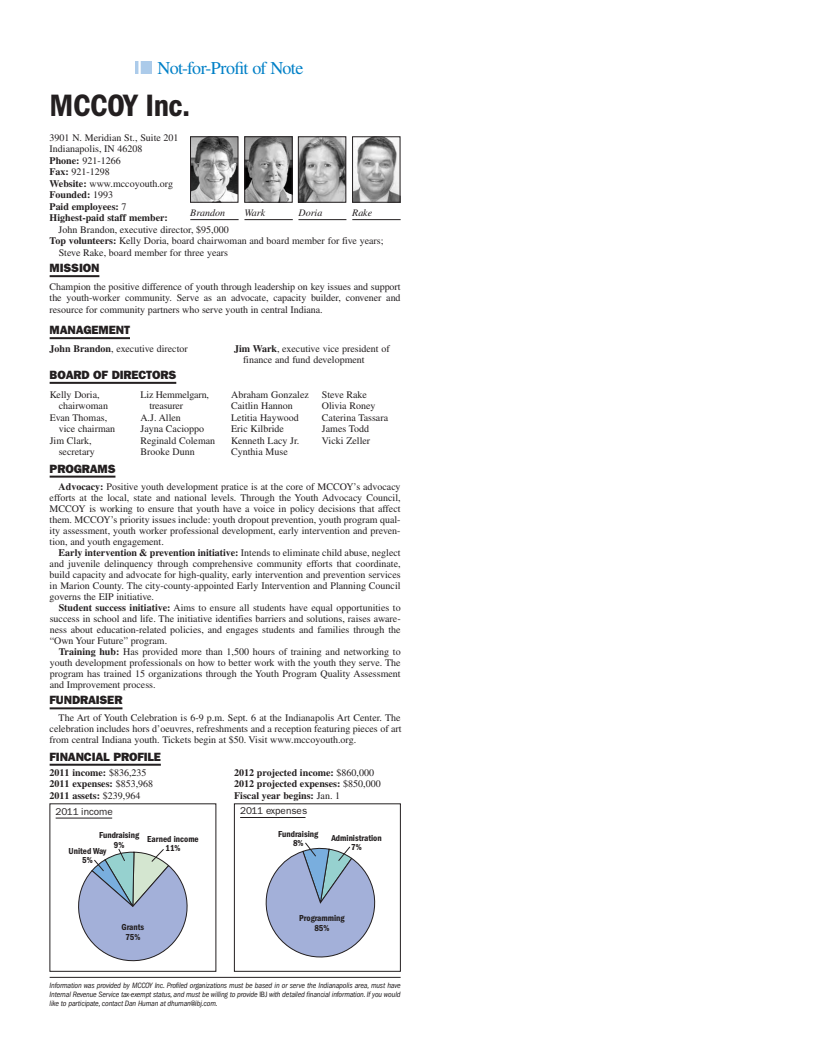
<style>
.page{position:relative;width:819px;height:1044px;background:#fff}
.page>*{position:absolute;margin:0;border:0;box-sizing:border-box;transform-origin:0 0}
.t1{font:600 condensed 32px "Franklin Gothic";letter-spacing:-.015em;color:#231f20}
.t2{font:18px "Times";letter-spacing:-.03em;color:#0080c7}
.t3{font:800 12px "Franklin Gothic";letter-spacing:-.01em;color:#231f20}
.t4{font:10px/11.5px "Times";color:#231f20;text-align:justify}
.t5{font:700 10px/11.5px "Times";color:#231f20}
.t6{font:10px "Franklin Gothic";color:#231f20}
.t7{font:italic 10px "Times";color:#231f20}
.t8{font:600 condensed 9px/9.5px "Franklin Gothic";color:#231f20;text-align:center}
.t9{font:italic condensed 8px/9px "Franklin Gothic";letter-spacing:-.02em;color:#231f20;text-align:justify}
.s1{font-weight:700}
.s2{font-weight:400}
.s3{font-style:normal}
</style>
<div class="page">
<svg style="left:265px;top:842px;width:111px;height:116px"></svg>
<div style="left:234px;top:804px;width:167px;height:168px;border:1px solid #231f20"></div>
<svg style="left:78px;top:848px;width:110px;height:114px"></svg>
<hr style="left:50px;top:382px;width:126px;height:2px;background:#231f20">
<hr style="left:50px;top:764px;width:111px;height:2px;background:#231f20">
<hr style="left:50px;top:476px;width:65px;height:2px;background:#231f20">
<hr style="left:56px;top:818px;width:56px;height:1px;background:#231f20">
<hr style="left:240px;top:817px;width:66px;height:1px;background:#231f20">
<hr style="left:50px;top:275px;width:49px;height:2px;background:#231f20">
<hr style="left:50px;top:707px;width:72px;height:2px;background:#231f20">
<hr style="left:50px;top:337px;width:80px;height:2px;background:#231f20">
<img style="left:354px;top:139px;width:44px;height:62px">
<div style="left:352px;top:137px;width:48px;height:66px;border:1px solid #231f20"></div>
<hr style="left:352px;top:219px;width:49px;height:1px;background:#231f20">
<img style="left:300px;top:139px;width:44px;height:62px">
<div style="left:298px;top:137px;width:48px;height:66px;border:1px solid #231f20"></div>
<hr style="left:298px;top:219px;width:48px;height:1px;background:#231f20">
<img style="left:246px;top:139px;width:44px;height:62px">
<div style="left:244px;top:137px;width:48px;height:66px;border:1px solid #231f20"></div>
<hr style="left:244px;top:219px;width:49px;height:1px;background:#231f20">
<img style="left:192px;top:139px;width:44px;height:62px">
<div style="left:190px;top:137px;width:48px;height:66px;border:1px solid #231f20"></div>
<hr style="left:190px;top:219px;width:49px;height:1px;background:#231f20">
<hr style="left:50px;top:977px;width:351px;height:1px;background:#231f20">
<div style="left:135px;top:61px;width:16px;height:13px;background:#accbea"></div>
<hr style="left:138px;top:59px;width:3px;height:16px;background:#fff">
<h2 class="t2" style="left:158px;top:58px;width:148px">Not-for-Profit of Note</h2>
<h1 class="t1" style="left:50px;top:87px;width:142px">MCCOY Inc.</h1>
<p class="t4" style="left:50px;top:131px;width:131px;text-align:left">3901 N. Meridian St., Suite 201<br>Indianapolis, IN 46208<br><span class="s1">Phone:</span> 921-1266<br><span class="s1">Fax:</span> 921-1298<br><span class="s1">Website:</span> www.mccoyouth.org<br><span class="s1">Founded:</span> 1993<br><span class="s1">Paid employees:</span> 7<br><span class="s1">Highest-paid staff member:</span></p>
<p class="t4" style="left:59px;top:223px;width:172px">John Brandon, executive director, $95,000</p>
<p class="t4" style="left:50px;top:235px;width:336px"><span class="s1">Top volunteers:</span> Kelly Doria, board chairwoman and board member for five years;</p>
<p class="t4" style="left:59px;top:246px;width:171px">Steve Rake, board member for three years</p>
<p class="t7" style="left:190px;top:207px;width:36px">Brandon</p>
<p class="t7" style="left:244px;top:207px;width:22px">Wark</p>
<p class="t7" style="left:298px;top:207px;width:25px">Doria</p>
<p class="t7" style="left:352px;top:207px;width:21px">Rake</p>
<p class="t3" style="left:50px;top:261px;width:51px">MISSION</p>
<p class="t4" style="left:50px;top:281px;width:353px">Champion the positive difference of youth through leadership on key issues and support the youth-worker community. Serve as an advocate, capacity builder, convener and resource for community partners who serve youth in central Indiana.</p>
<p class="t3" style="left:50px;top:323px;width:82px">MANAGEMENT</p>
<p class="t4" style="left:50px;top:342px;width:140px"><span class="s1">John Brandon</span>, executive director</p>
<p class="t4" style="left:243px;top:342px;width:148px;text-indent:-9px"><span class="s1">Jim Wark</span>, executive vice president of finance and fund development</p>
<p class="t3" style="left:50px;top:368px;width:128px">BOARD OF DIRECTORS</p>
<p class="t4" style="left:50px;top:388px;width:51px">Kelly Doria,</p>
<p class="t4" style="left:59px;top:400px;width:51px">chairwoman</p>
<p class="t4" style="left:50px;top:411px;width:59px">Evan Thomas,</p>
<p class="t4" style="left:59px;top:423px;width:58px">vice chairman</p>
<p class="t4" style="left:50px;top:434px;width:43px">Jim Clark,</p>
<p class="t4" style="left:59px;top:446px;width:38px">secretary</p>
<p class="t4" style="left:140px;top:388px;width:70px">Liz Hemmelgarn,</p>
<p class="t4" style="left:149px;top:400px;width:35px">treasurer</p>
<p class="t4" style="left:140px;top:411px;width:42px">A.J. Allen</p>
<p class="t4" style="left:140px;top:423px;width:65px">Jayna Cacioppo</p>
<p class="t4" style="left:140px;top:434px;width:76px">Reginald Coleman</p>
<p class="t4" style="left:140px;top:446px;width:56px">Brooke Dunn</p>
<p class="t4" style="left:231px;top:388px;width:79px;text-align:left">Abraham Gonzalez<br>Caitlin Hannon<br>Letitia Haywood<br>Eric Kilbride<br>Kenneth Lacy Jr.<br>Cynthia Muse</p>
<p class="t4" style="left:322px;top:388px;width:68px;text-align:left">Steve Rake<br>Olivia Roney<br>Caterina Tassara<br>James Todd<br>Vicki Zeller</p>
<p class="t3" style="left:50px;top:461px;width:67px">PROGRAMS</p>
<p class="t4" style="left:50px;top:481px;width:353px;line-height:11px;text-indent:9px"><span class="s1">Advocacy:</span> Positive youth development pratice is at the core of MCCOY’s advocacy efforts at the local, state and national levels. Through the Youth Advocacy Council, MCCOY is working to ensure that youth have a voice in policy decisions that affect them. MCCOY’s priority issues include: youth dropout prevention, youth program qual&shy;ity assessment, youth worker professional development, early intervention and preven&shy;tion, and youth engagement.</p>
<p class="t4" style="left:50px;top:547px;width:353px;line-height:11px;text-indent:9px"><span class="s1">Early intervention &amp; prevention initiative:</span> Intends to eliminate child abuse, neglect and juvenile delinquency through comprehensive community efforts that coordinate, build capacity and advocate for high-quality, early intervention and prevention services in Marion County. The city-county-appointed Early Intervention and Planning Council governs the EIP initiative.</p>
<p class="t4" style="left:50px;top:602px;width:353px;line-height:11px;text-indent:9px"><span class="s1">Student success initiative:</span> Aims to ensure all students have equal opportunities to success in school and life. The initiative identifies barriers and solutions, raises aware&shy;ness about education-related policies, and engages students and families through the “Own Your Future” program.</p>
<p class="t4" style="left:50px;top:646px;width:353px;line-height:11px;text-indent:9px"><span class="s1">Training hub:</span> Has provided more than 1,500 hours of training and networking to youth development professionals on how to better work with the youth they serve. The program has trained 15 organizations through the Youth Program Quality Assessment and Improvement process.</p>
<p class="t3" style="left:50px;top:693px;width:74px">FUNDRAISER</p>
<p class="t4" style="left:50px;top:712px;width:354px;line-height:11px;text-indent:9px">The Art of Youth Celebration is 6-9 p.m. Sept. 6 at the Indianapolis Art Center. The celebration includes hors d’oeuvres, refreshments and a reception featuring pieces of art from central Indiana youth. Tickets begin at $50. Visit www.mccoyouth.org.</p>
<p class="t3" style="left:50px;top:750px;width:113px">FINANCIAL PROFILE</p>
<p class="t5" style="left:50px;top:766px;width:105px">2011 income: <span class="s2">$836,235<br></span>2011 expenses: <span class="s2">$853,968<br></span>2011 assets: <span class="s2">$239,964</span></p>
<p class="t5" style="left:234px;top:766px;width:148px">2012 projected income: <span class="s2">$860,000<br></span>2012 projected expenses: <span class="s2">$850,000<br></span>Fiscal year begins: <span class="s2">Jan. 1</span></p>
<p class="t6" style="left:56px;top:805px;width:59px">2011 income</p>
<p class="t6" style="left:240px;top:805px;width:69px">2011 expenses</p>
<p class="t8" style="left:99px;top:831px;width:42px">Fundraising<br>9%</p>
<p class="t8" style="left:69px;top:846px;width:39px">United Way<br>5%</p>
<p class="t8" style="left:147px;top:834px;width:53px">Earned income<br>11%</p>
<p class="t8" style="left:278px;top:829px;width:42px">Fundraising<br>8%</p>
<p class="t8" style="left:331px;top:833px;width:52px">Administration<br>7%</p>
<p class="t8" style="left:122px;top:923px;width:24px">Grants<br>75%</p>
<p class="t8" style="left:299px;top:914px;width:47px">Programming<br>85%</p>
<p class="t9" style="left:50px;top:981px;width:353px">Information was provided by MCCOY Inc. Profiled organizations must be based in or serve the Indianapolis area, must have Internal Revenue Service tax-exempt status, and must be willing to provide <span class="s3">IBJ</span> with detailed financial information. If you would like to participate, contact Dan Human at dhuman@ibj.com.</p>
</div>
